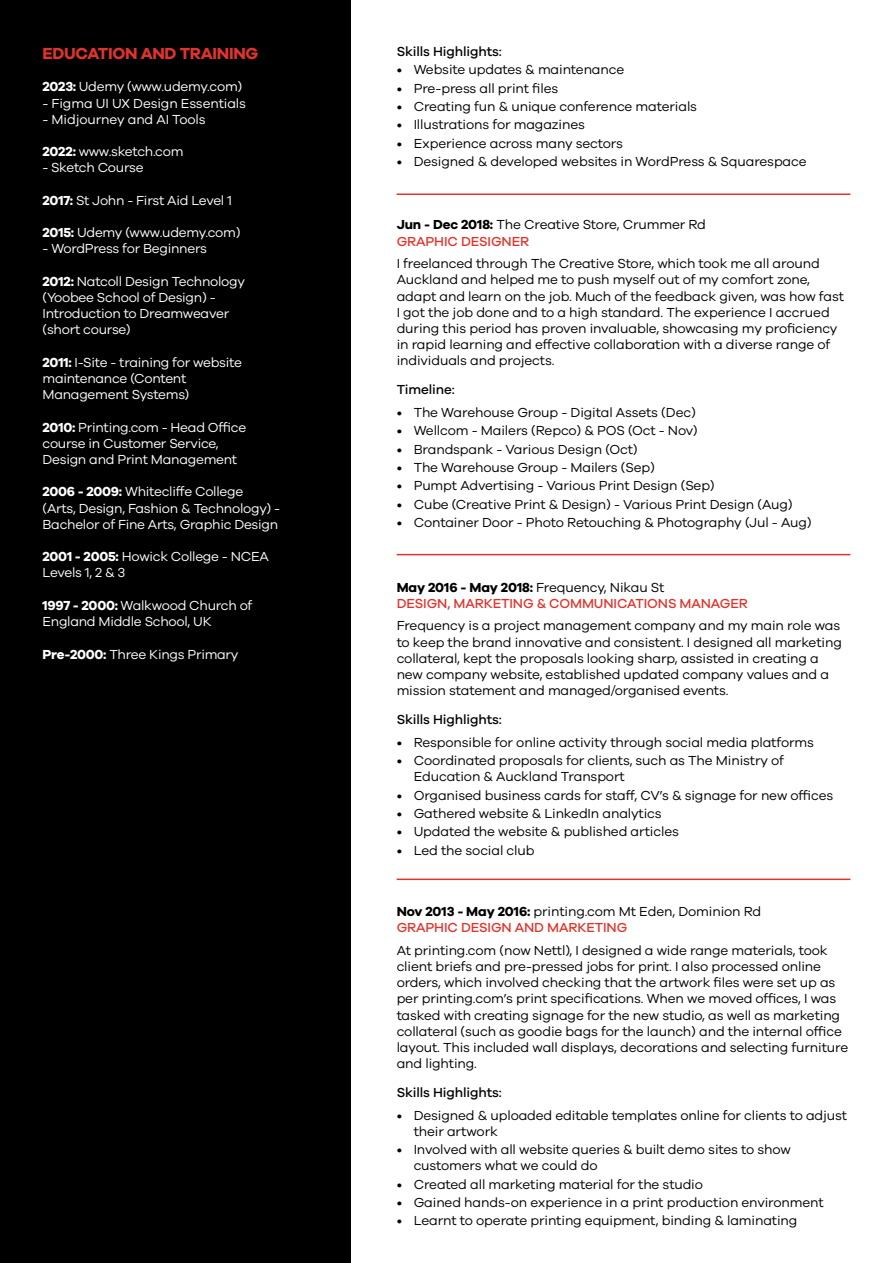
<style>
.page{position:relative;width:893px;height:1263px;background:#fff}
.page>*{position:absolute;margin:0;border:0;box-sizing:border-box;transform-origin:0 0}
.t1{font:700 16.5px "Galano Grotesque";letter-spacing:-.02em;color:#e0332b}
.t2{font:13.5px/16.2px "Galano Grotesque";letter-spacing:-.01em;color:#000}
.t3{font:13.5px/16.2px "Galano Grotesque";letter-spacing:-.02em;color:#fff}
.t4{font:500 13.5px/16.2px "Galano Grotesque";letter-spacing:-.01em;color:#e0332b}
.t5{font:500 13.5px "Galano Grotesque";letter-spacing:-.01em;color:#000}
.s1{font-weight:700}
.s2{font-weight:500;color:#e0332b}
.s3{font-weight:700;color:#000}
.s4{font-weight:400;color:#000}
</style>
<div class="page">
<div style="left:0;top:0;width:350px;height:1263px;background:#000"></div>
<hr style="left:397px;top:193px;width:453px;height:2px;background:#e0332b">
<hr style="left:397px;top:554px;width:453px;height:1px;background:#e0332b">
<hr style="left:397px;top:878px;width:453px;height:2px;background:#e0332b">
<p class="t1" style="left:43px;top:43px;width:217px">EDUCATION AND TRAINING</p>
<p class="t3" style="left:43px;top:78px;width:201px"><span class="s1">2023:</span> Udemy (www.udemy.com)</p>
<p class="t3" style="left:43px;top:95px;width:205px">- Figma UI UX Design Essentials</p>
<p class="t3" style="left:43px;top:111px;width:165px">- Midjourney and AI Tools</p>
<p class="t3" style="left:43px;top:143px;width:143px"><span class="s1">2022:</span> www.sketch.com</p>
<p class="t3" style="left:43px;top:159px;width:103px">- Sketch Course</p>
<p class="t3" style="left:43px;top:192px;width:191px"><span class="s1">2017:</span> St John - First Aid Level 1</p>
<p class="t3" style="left:43px;top:224px;width:199px"><span class="s1">2015:</span> Udemy (www.udemy.com)</p>
<p class="t3" style="left:43px;top:240px;width:166px">- WordPress for Beginners</p>
<p class="t3" style="left:43px;top:273px;width:204px"><span class="s1">2012:</span> Natcoll Design Technology (Yoobee School of Design) -<br>Introduction to Dreamweaver (short course)</p>
<p class="t3" style="left:43px;top:354px;width:201px"><span class="s1">2011:</span> I-Site - training for website maintenance (Content<br>Management Systems)</p>
<p class="t3" style="left:43px;top:419px;width:205px"><span class="s1">2010:</span> Printing.com - Head Office course in Customer Service,<br>Design and Print Management</p>
<p class="t3" style="left:43px;top:483px;width:239px"><span class="s1">2006 - 2009:</span> Whitecliffe College (Arts, Design, Fashion &amp; Technology) -<br>Bachelor of Fine Arts, Graphic Design</p>
<p class="t3" style="left:43px;top:548px;width:228px"><span class="s1">2001 - 2005:</span> Howick College - NCEA<br>Levels 1, 2 &amp; 3</p>
<p class="t3" style="left:43px;top:597px;width:211px"><span class="s1">1997 - 2000:</span> Walkwood Church of<br>England Middle School, UK</p>
<p class="t3" style="left:43px;top:645px;width:198px"><span class="s1">Pre-2000:</span> Three Kings Primary</p>
<p class="t5" style="left:397px;top:43px;width:107px">Skills Highlights:</p>
<p class="t2" style="left:397px;top:61px;width:229px">• Website updates &amp; maintenance</p>
<p class="t2" style="left:397px;top:80px;width:163px">• Pre-press all print files</p>
<p class="t2" style="left:397px;top:98px;width:302px">• Creating fun &amp; unique conference materials</p>
<p class="t2" style="left:397px;top:116px;width:190px">• Illustrations for magazines</p>
<p class="t2" style="left:397px;top:135px;width:228px">• Experience across many sectors</p>
<p class="t2" style="left:397px;top:153px;width:412px">• Designed &amp; developed websites in WordPress &amp; Squarespace</p>
<p class="t2" style="left:397px;top:216px;width:311px"><span class="s1">Jun - Dec 2018:</span> The Creative Store, Crummer Rd<br><span class="s2">GRAPHIC DESIGNER</span></p>
<p class="t2" style="left:397px;top:255px;width:449px">I freelanced through The Creative Store, which took me all around Auckland and helped me to push myself out of my comfort zone, adapt and learn on the job. Much of the feedback given, was how fast I got the job done and to a high standard. The experience I accrued during this period has proven invaluable, showcasing my proficiency in rapid learning and effective collaboration with a diverse range of individuals and projects.</p>
<p class="t5" style="left:397px;top:382px;width:60px">Timeline:</p>
<p class="t2" style="left:397px;top:404px;width:301px">• The Warehouse Group - Digital Assets (Dec)</p>
<p class="t2" style="left:397px;top:422px;width:303px">• Wellcom - Mailers (Repco) &amp; POS (Oct - Nov)</p>
<p class="t2" style="left:397px;top:441px;width:242px">• Brandspank - Various Design (Oct)</p>
<p class="t2" style="left:397px;top:459px;width:260px">• The Warehouse Group - Mailers (Sep)</p>
<p class="t2" style="left:397px;top:477px;width:319px">• Pumpt Advertising - Various Print Design (Sep)</p>
<p class="t2" style="left:397px;top:495px;width:397px">• Cube (Creative Print &amp; Design) - Various Print Design (Aug)</p>
<p class="t2" style="left:397px;top:514px;width:416px">• Container Door - Photo Retouching &amp; Photography (Jul - Aug)</p>
<p class="t4" style="left:397px;top:579px;width:353px"><span class="s3">May 2016 - May 2018:</span> <span class="s4">Frequency, Nikau St<br></span>DESIGN, MARKETING &amp; COMMUNICATIONS MANAGER</p>
<p class="t2" style="left:397px;top:617px;width:447px">Frequency is a project management company and my main role was to keep the brand innovative and consistent. I designed all marketing collateral, kept the proposals looking sharp, assisted in creating a new company website, established updated company values and a mission statement and managed/organised events.</p>
<p class="t5" style="left:397px;top:712px;width:107px">Skills Highlights:</p>
<p class="t2" style="left:397px;top:734px;width:419px">• Responsible for online activity through social media platforms</p>
<p class="t2" style="left:414px;top:752px;width:372px;text-indent:-17px">• Coordinated proposals for clients, such as The Ministry of<br>Education &amp; Auckland Transport</p>
<p class="t2" style="left:397px;top:787px;width:438px">• Organised business cards for staff, CV’s &amp; signage for new offices</p>
<p class="t2" style="left:397px;top:805px;width:267px">• Gathered website &amp; LinkedIn analytics</p>
<p class="t2" style="left:397px;top:823px;width:284px">• Updated the website &amp; published articles</p>
<p class="t2" style="left:397px;top:841px;width:139px">• Led the social club</p>
<p class="t2" style="left:397px;top:903px;width:366px"><span class="s1">Nov 2013 - May 2016:</span> printing.com Mt Eden, Dominion Rd<br><span class="s2">GRAPHIC DESIGN AND MARKETING</span></p>
<p class="t2" style="left:397px;top:942px;width:453px">At printing.com (now Nettl), I designed a wide range materials, took client briefs and pre-pressed jobs for print. I also processed online orders, which involved checking that the artwork files were set up as per printing.com’s print specifications. When we moved offices, I was tasked with creating signage for the new studio, as well as marketing collateral (such as goodie bags for the launch) and the internal office layout. This included wall displays, decorations and selecting furniture and lighting.</p>
<p class="t5" style="left:397px;top:1084px;width:107px">Skills Highlights:</p>
<p class="t2" style="left:414px;top:1107px;width:435px;text-indent:-17px">• Designed &amp; uploaded editable templates online for clients to adjust their artwork</p>
<p class="t2" style="left:414px;top:1141px;width:379px;text-indent:-17px">• Involved with all website queries &amp; built demo sites to show customers what we could do</p>
<p class="t2" style="left:397px;top:1176px;width:308px">• Created all marketing material for the studio</p>
<p class="t2" style="left:397px;top:1194px;width:429px">• Gained hands-on experience in a print production environment</p>
<p class="t2" style="left:397px;top:1212px;width:402px">• Learnt to operate printing equipment, binding &amp; laminating</p>
</div>
